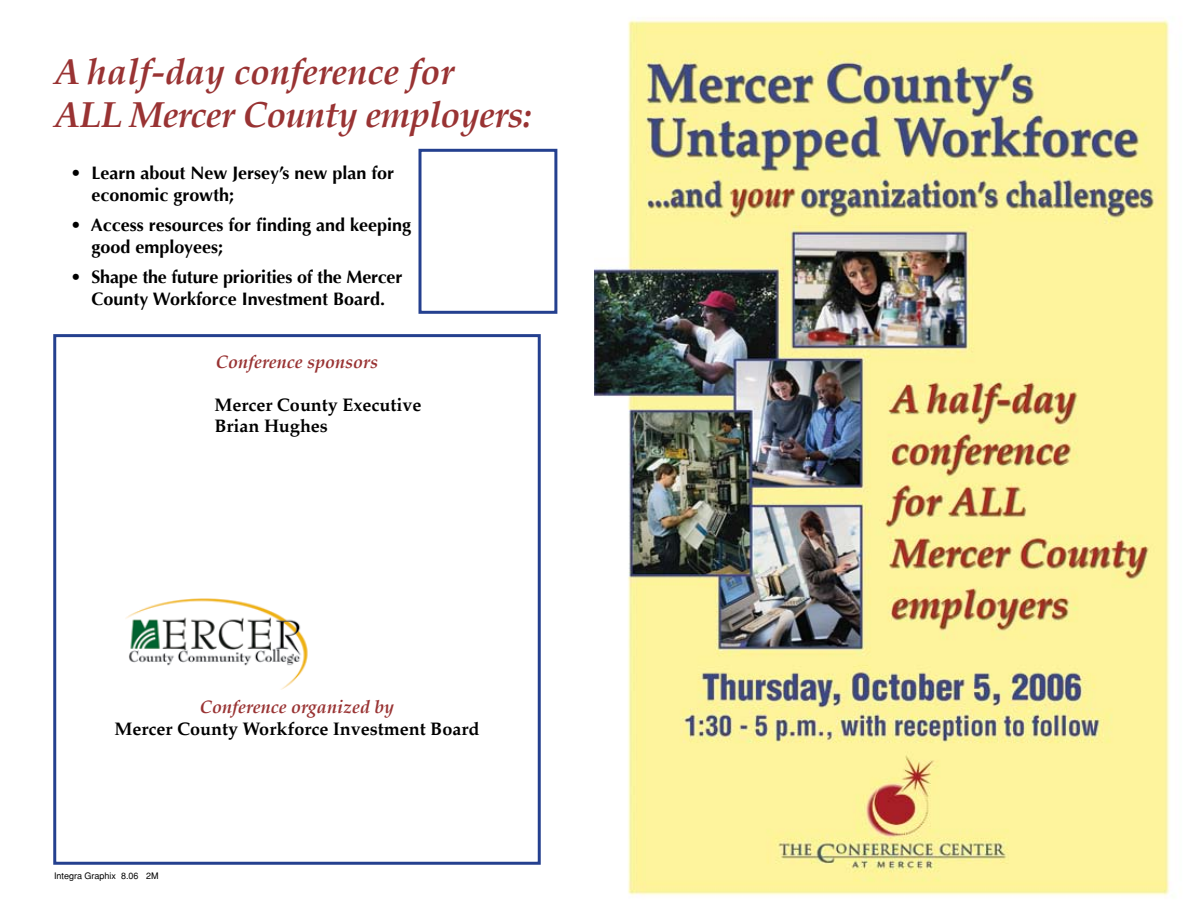
<style>
.page{position:relative;width:1188px;height:918px;background:#fff}
.page>*{position:absolute;margin:0;border:0;box-sizing:border-box;transform-origin:0 0}
.t1{font:italic 700 36px/43.2px "Palatino";letter-spacing:-.02em;color:#933}
.t2{font:700 18px/21.6px "Optima";color:#000}
.t3{font:700 18px/21.6px "Palatino";color:#000}
.t4{font:italic 700 18px "Palatino";color:#933}
.t5{font:9px "Helvetica";color:#000}
</style>
<div class="page">
<div style="left:53px;top:334px;width:488px;height:531px;border:3px solid #24408f"></div>
<img style="left:594px;top:19px;width:580px;height:878px">
<img style="left:126px;top:598px;width:182px;height:92px">
<div style="left:418px;top:149px;width:139px;height:165px;border:3px solid #24408f"></div>
<h1 class="t1" style="left:54px;top:54px;width:479px">A half-day conference for<br>ALL Mercer County employers:</h1>
<p class="t2" style="left:92px;top:162px;width:304px;text-indent:-21px">• Learn about New Jersey’s new plan for economic growth;</p>
<p class="t2" style="left:92px;top:215px;width:321px;text-indent:-21px">• Access resources for finding and keeping good employees;</p>
<p class="t2" style="left:70px;top:267px;width:333px;text-align:center">• Shape the future priorities of the Mercer<br>County Workforce Investment Board.</p>
<p class="t4" style="left:216px;top:351px;width:164px">Conference sponsors</p>
<p class="t3" style="left:214px;top:396px;width:208px">Mercer County Executive<br>Brian Hughes</p>
<p class="t4" style="left:200px;top:696px;width:196px">Conference organized by</p>
<p class="t3" style="left:115px;top:720px;width:366px">Mercer County Workforce Investment Board</p>
<p class="t5" style="left:54px;top:870px;width:106px">Integra Graphix 8.06 2M</p>
</div>
